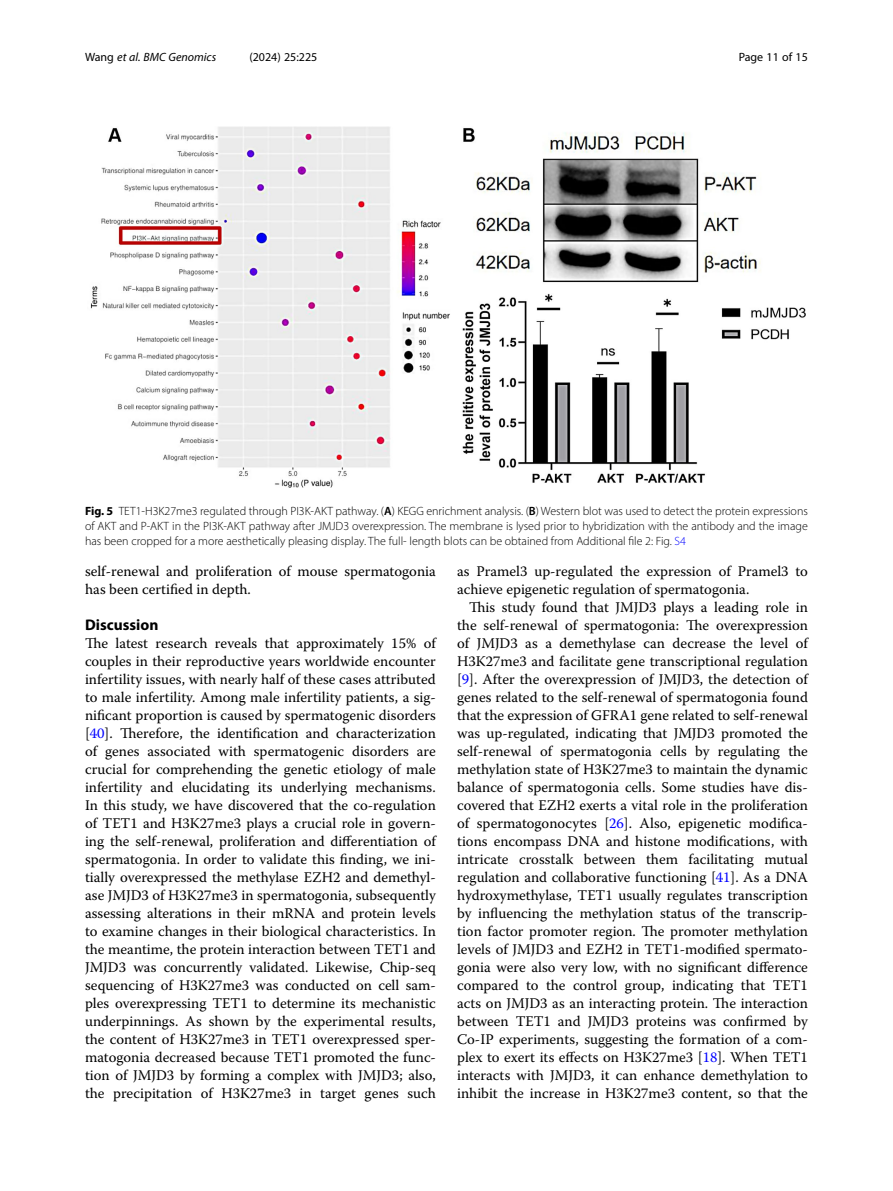
<style>
.page{position:relative;width:893px;height:1191px;background:#fff}
.page>*{position:absolute;margin:0;border:0;box-sizing:border-box;transform-origin:0 0}
.Head_1{font:700 15.45px "Myriad Pro";color:#000}
.Body_Text{font:14.7px/18px "Warnock Pro";color:#000}
.Body_Text_Indent{font:14.7px/18px "Warnock Pro";color:#000;text-align:justify}
.Figure_Caption{font:300 12px/15px "Myriad Pro";color:#000;text-align:justify}
.t1{font:12px "Myriad Pro";color:#000}
.t2{font:italic 12px "Myriad Pro";color:#000}
.s1{font-style:normal}
.s2{font-weight:700}
.s3{font-weight:600}
.s4{color:#00f}
</style>
<div class="page">
<img style="left:90px;top:126px;width:716px;height:362px">
<p class="t2" style="left:85px;top:50px;width:133px"><span class="s1">Wang</span> et al. BMC Genomics</p>
<p class="t1" style="left:249px;top:50px;width:70px">(2024) 25:225</p>
<p class="t1" style="left:739px;top:50px;width:71px">Page 11 of 15</p>
<p class="Figure_Caption" style="left:85px;top:503px;width:724px"><span class="s2">Fig. 5</span> TET1-H3K27me3 regulated through PI3K-AKT pathway. (<span class="s3">A</span>) KEGG enrichment analysis. (<span class="s3">B</span>) Western blot was used to detect the protein expressions of AKT and P-AKT in the PI3K-AKT pathway after JMJD3 overexpression. The membrane is lysed prior to hybridization with the antibody and the image has been cropped for a more aesthetically pleasing display. The full- length blots can be obtained from Additional file 2: Fig. <span class="s4">S4</span></p>
<p class="Body_Text" style="left:85px;top:562px;width:352px">self-renewal and proliferation of mouse spermatogonia has been certified in depth.</p>
<p class="Head_1" style="left:85px;top:615px;width:75px">Discussion</p>
<p class="Body_Text" style="left:85px;top:634px;width:352px;text-align:justify">The latest research reveals that approximately 15% of couples in their reproductive years worldwide encounter infertility issues, with nearly half of these cases attributed to male infertility. Among male infertility patients, a sig&shy;nificant proportion is caused by spermatogenic disorders [<span class="s4">40</span>]. Therefore, the identification and characterization of genes associated with spermatogenic disorders are crucial for comprehending the genetic etiology of male infertility and elucidating its underlying mechanisms.<br>In this study, we have discovered that the co-regulation of TET1 and H3K27me3 plays a crucial role in govern&shy;ing the self-renewal, proliferation and differentiation of spermatogonia. In order to validate this finding, we ini&shy;tially overexpressed the methylase EZH2 and demethyl&shy;ase JMJD3 of H3K27me3 in spermatogonia, subsequently assessing alterations in their mRNA and protein levels to examine changes in their biological characteristics. In the meantime, the protein interaction between TET1 and JMJD3 was concurrently validated. Likewise, Chip-seq sequencing of H3K27me3 was conducted on cell sam&shy;ples overexpressing TET1 to determine its mechanistic underpinnings. As shown by the experimental results, the content of H3K27me3 in TET1 overexpressed sper&shy;matogonia decreased because TET1 promoted the func&shy;tion of JMJD3 by forming a complex with JMJD3; also, the precipitation of H3K27me3 in target genes such</p>
<p class="Body_Text" style="left:457px;top:562px;width:352px">as Pramel3 up-regulated the expression of Pramel3 to achieve epigenetic regulation of spermatogonia.</p>
<p class="Body_Text_Indent" style="left:457px;top:598px;width:352px;text-indent:12px">This study found that JMJD3 plays a leading role in the self-renewal of spermatogonia: The overexpression of JMJD3 as a demethylase can decrease the level of H3K27me3 and facilitate gene transcriptional regulation [<span class="s4">9</span>]. After the overexpression of JMJD3, the detection of genes related to the self-renewal of spermatogonia found that the expression of GFRA1 gene related to self-renewal was up-regulated, indicating that JMJD3 promoted the self-renewal of spermatogonia cells by regulating the methylation state of H3K27me3 to maintain the dynamic balance of spermatogonia cells. Some studies have dis&shy;covered that EZH2 exerts a vital role in the proliferation of spermatogonocytes [<span class="s4">26</span>]. Also, epigenetic modifica&shy;tions encompass DNA and histone modifications, with intricate crosstalk between them facilitating mutual regulation and collaborative functioning [<span class="s4">41</span>]. As a DNA hydroxymethylase, TET1 usually regulates transcription by influencing the methylation status of the transcrip&shy;tion factor promoter region. The promoter methylation levels of JMJD3 and EZH2 in TET1-modified spermato&shy;gonia were also very low, with no significant difference compared to the control group, indicating that TET1 acts on JMJD3 as an interacting protein. The interaction between TET1 and JMJD3 proteins was confirmed by Co-IP experiments, suggesting the formation of a com&shy;plex to exert its effects on H3K27me3 [<span class="s4">18</span>]. When TET1 interacts with JMJD3, it can enhance demethylation to inhibit the increase in H3K27me3 content, so that the</p>
</div>
